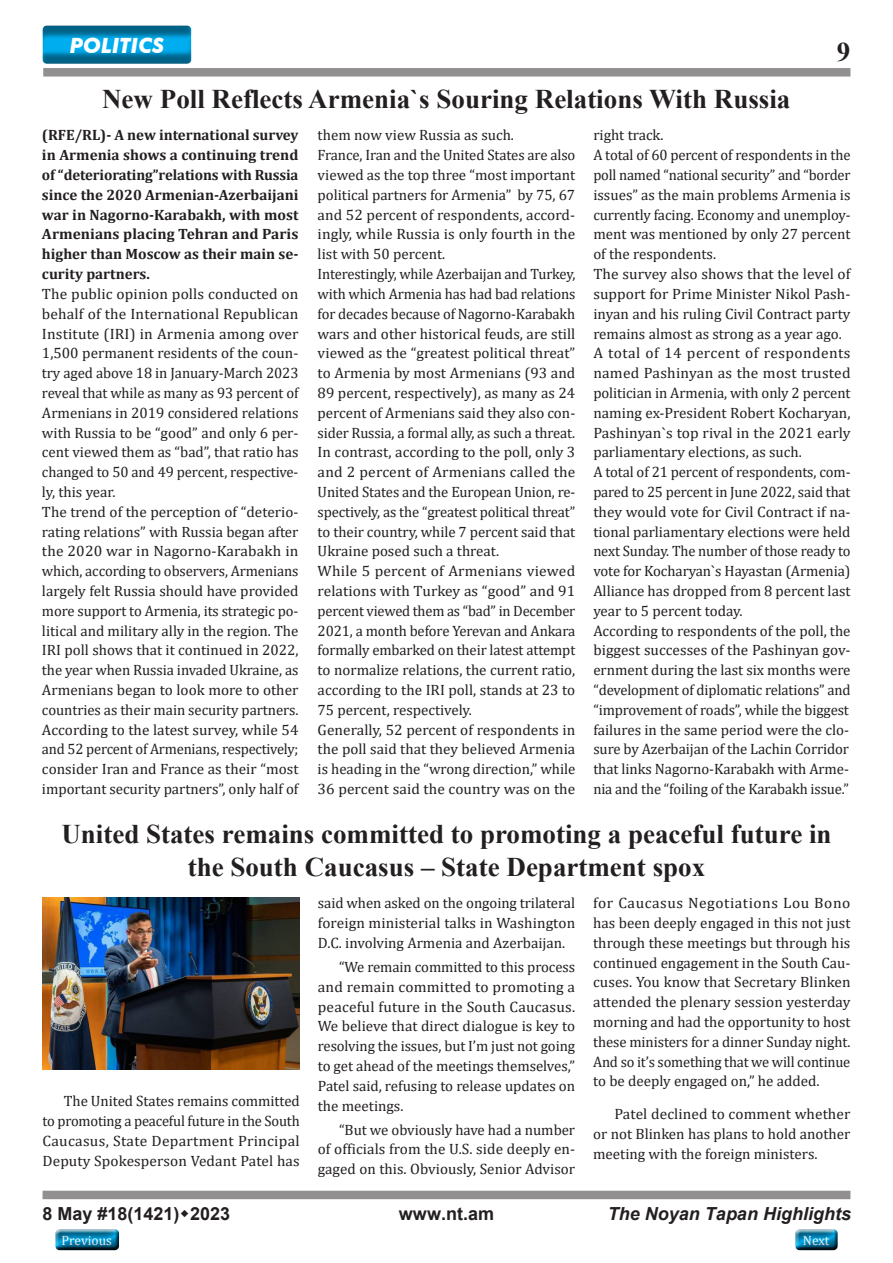
<style>
.page{position:relative;width:893px;height:1263px;background:#fff}
.page>*{position:absolute;margin:0;border:0;box-sizing:border-box;transform-origin:0 0}
.t1{font:700 27px/32.4px "Times New Roman";color:#231f20;text-align:center}
.t2{font:italic 700 21px "Futura BT";color:#fff}
.t3{font:700 18px "Arial";color:#231f20}
.t4{font:italic 700 18px "Arial";color:#231f20}
.t5{font:15px/19.8px "Cambria";color:#231f20;text-align:justify}
.t6{font:700 15px/19.8px "Cambria";color:#231f20;text-align:justify}
.t7{font:13.5px "Cambria";color:#fff}
</style>
<div class="page">
<div style="left:792px;top:1228px;width:50px;height:27px;background:#231f20;opacity:.75"></div>
<div style="left:52px;top:1228px;width:72px;height:27px;background:#231f20;opacity:.75"></div>
<div style="left:43px;top:68px;width:807px;height:9px;background:#918f8f"></div>
<div style="left:43px;top:1191px;width:807px;height:8px;background:#918f8f"></div>
<div style="left:41px;top:24px;width:152px;height:41px;background:#231f20;opacity:.5"></div>
<img style="left:43px;top:897px;width:256px;height:172px">
<h2 class="t2" style="left:70px;top:32px;width:96px">POLITICS</h2>
<h1 class="t1" style="left:837px;top:35px;width:15px">9</h1>
<h1 class="t1" style="left:102px;top:82px;width:690px">New Poll Reflects Armenia`s Souring Relations With Russia</h1>
<p class="t6" style="left:42px;top:125px;width:258px">(RFE/RL)- A new international survey in Armenia shows a continuing trend of “deteriorating”relations with Russia since the 2020 Armenian-Azerbaijani war in Nagorno-Karabakh, with most Armenians placing Tehran and Paris higher than Moscow as their main se&shy;curity partners.</p>
<p class="t5" style="left:42px;top:284px;width:258px">The public opinion polls conducted on behalf of the International Republican Institute (IRI) in Armenia among over 1,500 permanent residents of the coun&shy;try aged above 18 in January-March 2023 reveal that while as many as 93 percent of Armenians in 2019 considered relations with Russia to be “good” and only 6 per&shy;cent viewed them as “bad”, that ratio has changed to 50 and 49 percent, respective&shy;ly, this year.</p>
<p class="t5" style="left:42px;top:502px;width:258px">The trend of the perception of “deterio&shy;rating relations” with Russia began after the 2020 war in Nagorno-Karabakh in which, according to observers, Armenians largely felt Russia should have provided more support to Armenia, its strategic po&shy;litical and military ally in the region. The IRI poll shows that it continued in 2022, the year when Russia invaded Ukraine, as Armenians began to look more to other countries as their main security partners.</p>
<p class="t5" style="left:42px;top:719px;width:258px">According to the latest survey, while 54 and 52 percent of Armenians, respectively; consider Iran and France as their “most important security partners”, only half of</p>
<p class="t5" style="left:593px;top:125px;width:72px">right track.</p>
<p class="t5" style="left:593px;top:145px;width:259px">A total of 60 percent of respondents in the poll named “national security” and “border issues” as the main problems Armenia is currently facing. Economy and unemploy&shy;ment was mentioned by only 27 percent of the respondents.</p>
<p class="t5" style="left:593px;top:264px;width:259px">The survey also shows that the level of support for Prime Minister Nikol Pash&shy;inyan and his ruling Civil Contract party remains almost as strong as a year ago.</p>
<p class="t5" style="left:593px;top:343px;width:259px">A total of 14 percent of respondents named Pashinyan as the most trusted politician in Armenia, with only 2 percent naming ex-President Robert Kocharyan, Pashinyan`s top rival in the 2021 early parliamentary elections, as such.</p>
<p class="t5" style="left:593px;top:462px;width:259px">A total of 21 percent of respondents, com&shy;pared to 25 percent in June 2022, said that they would vote for Civil Contract if na&shy;tional parliamentary elections were held next Sunday. The number of those ready to vote for Kocharyan`s Hayastan (Armenia)<br>Alliance has dropped from 8 percent last year to 5 percent today.</p>
<p class="t5" style="left:593px;top:620px;width:259px">According to respondents of the poll, the biggest successes of the Pashinyan gov&shy;ernment during the last six months were “development of diplomatic relations” and “improvement of roads”, while the biggest failures in the same period were the clo&shy;sure by Azerbaijan of the Lachin Corridor that links Nagorno-Karabakh with Arme&shy;nia and the “foiling of the Karabakh issue.”</p>
<h1 class="t1" style="left:61px;top:817px;width:772px">United States remains committed to promoting a peaceful future in the South Caucasus – State Department spox</h1>
<p class="t5" style="left:318px;top:125px;width:198px">them now view Russia as such.</p>
<p class="t5" style="left:318px;top:145px;width:259px">France, Iran and the United States are also viewed as the top three “most important political partners for Armenia” by 75, 67 and 52 percent of respondents, accord&shy;ingly, while Russia is only fourth in the list with 50 percent.</p>
<p class="t5" style="left:318px;top:264px;width:259px">Interestingly, while Azerbaijan and Turkey, with which Armenia has had bad relations for decades because of Nagorno-Karabakh wars and other historical feuds, are still viewed as the “greatest political threat” to Armenia by most Armenians (93 and 89 percent, respectively), as many as 24 percent of Armenians said they also con&shy;sider Russia, a formal ally, as such a threat.</p>
<p class="t5" style="left:318px;top:442px;width:259px">In contrast, according to the poll, only 3 and 2 percent of Armenians called the United States and the European Union, re&shy;spectively, as the “greatest political threat” to their country, while 7 percent said that Ukraine posed such a threat.</p>
<p class="t5" style="left:318px;top:561px;width:259px">While 5 percent of Armenians viewed relations with Turkey as “good” and 91 percent viewed them as “bad” in December 2021, a month before Yerevan and Ankara formally embarked on their latest attempt to normalize relations, the current ratio, according to the IRI poll, stands at 23 to 75 percent, respectively.</p>
<p class="t5" style="left:318px;top:719px;width:259px">Generally, 52 percent of respondents in the poll said that they believed Armenia is heading in the “wrong direction,” while 36 percent said the country was on the</p>
<p class="t5" style="left:43px;top:1091px;width:259px;text-indent:21px">The United States remains committed to promoting a peaceful future in the South Caucasus, State Department Principal Deputy Spokesperson Vedant Patel has</p>
<p class="t5" style="left:318px;top:893px;width:259px">said when asked on the ongoing trilateral foreign ministerial talks in Washington D.C. involving Armenia and Azerbaijan.</p>
<p class="t5" style="left:318px;top:957px;width:259px;text-indent:21px">“We remain committed to this process and remain committed to promoting a peaceful future in the South Caucasus.<br>We believe that direct dialogue is key to resolving the issues, but I’m just not going to get ahead of the meetings themselves,” Patel said, refusing to release updates on the meetings.</p>
<p class="t5" style="left:318px;top:1119px;width:259px;text-indent:21px">“But we obviously have had a number of officials from the U.S. side deeply en&shy;gaged on this. Obviously, Senior Advisor</p>
<p class="t5" style="left:593px;top:893px;width:259px">for Caucasus Negotiations Lou Bono has been deeply engaged in this not just through these meetings but through his continued engagement in the South Cau&shy;cuses. You know that Secretary Blinken attended the plenary session yesterday morning and had the opportunity to host these ministers for a dinner Sunday night.<br>And so it’s something that we will continue to be deeply engaged on,” he added.</p>
<p class="t5" style="left:593px;top:1104px;width:259px;text-indent:21px">Patel declined to comment whether or not Blinken has plans to hold another meeting with the foreign ministers.</p>
<p class="t3" style="left:43px;top:1201px;width:189px">8 May #18(1421) 2023</p>
<p class="t3" style="left:399px;top:1201px;width:97px">www.nt.am</p>
<p class="t4" style="left:608px;top:1202px;width:245px">The Noyan Tapan Highlights</p>
<p class="t7" style="left:62px;top:1232px;width:52px">Previous</p>
<p class="t7" style="left:803px;top:1232px;width:28px">Next</p>
</div>
